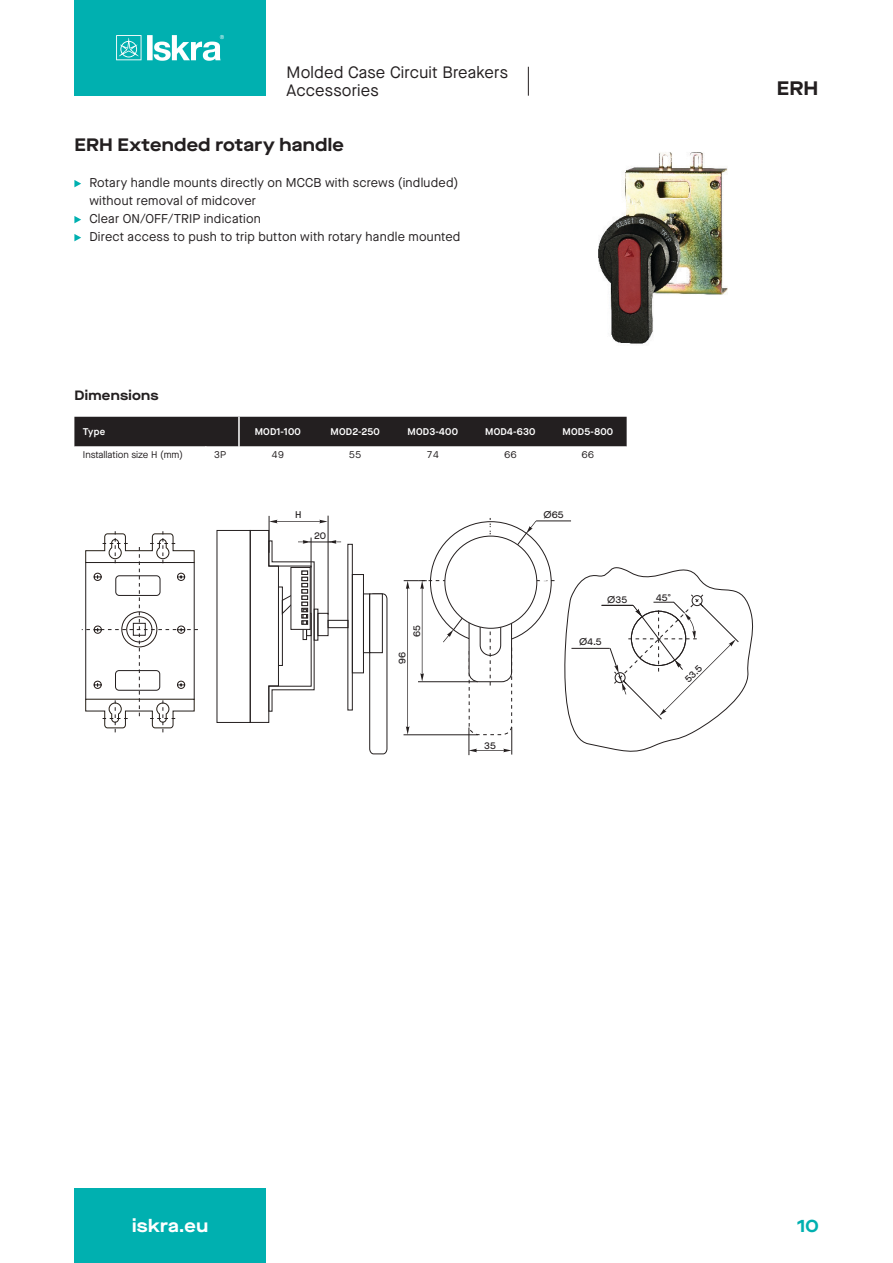
<style>
.page{position:relative;width:893px;height:1263px;background:#fff}
.page>*{position:absolute;margin:0;border:0;box-sizing:border-box;transform-origin:0 0}
.t1{font:700 expanded 19.5px "Maison Neue";color:#231f20}
.t2{font:700 expanded 18px "Maison Neue";letter-spacing:.015em;color:#231f20}
.t3{font:700 expanded 18px "Maison Neue";letter-spacing:.015em;color:#fff}
.t4{font:700 expanded 18px "Maison Neue";color:#00b0b0}
.t5{font:16.5px/17.2px "Maison Neue";letter-spacing:.01em;color:#231f20}
.t6{font:700 expanded 13.5px "Maison Neue";letter-spacing:.02em;color:#231f20}
.t7{font:12.75px "Maison Neue";letter-spacing:.02em;color:#231f20}
.t8{font:600 9.75px "Maison Neue";letter-spacing:.02em;color:#fff}
.t9{font:9.75px "Maison Neue";color:#231f20}
.t10{font:500 9.75px "Maison Neue";color:#231f20}
</style>
<div class="page">
<div style="left:74px;top:1188px;width:192px;height:75px;background:#00b0b0"></div>
<div style="left:74px;top:0;width:192px;height:96px;background:#00b0b0"></div>
<svg style="left:116px;top:35px;width:108px;height:26px"></svg>
<div style="left:328px;top:620px;width:20px;height:8px;border:1px solid #241f1f"></div>
<div style="left:352px;top:574px;width:12px;height:99px;border:1px solid #241f1f"></div>
<div style="left:363px;top:594px;width:7px;height:59px;border:1px solid #241f1f"></div>
<svg style="left:369px;top:593px;width:18px;height:161px"></svg>
<div style="left:370px;top:594px;width:12px;height:59px;background:#fff"></div>
<div style="left:369px;top:594px;width:14px;height:59px;border:1px solid #241f1f"></div>
<hr style="left:269px;top:516px;width:1px;height:37px;background:#241f1f">
<svg style="left:269px;top:520px;width:59px;height:3px"></svg>
<hr style="left:328px;top:516px;width:1px;height:99px;background:#241f1f">
<svg style="left:250px;top:530px;width:91px;height:193px"></svg>
<svg style="left:82px;top:531px;width:116px;height:201px"></svg>
<svg style="left:404px;top:518px;width:350px;height:237px"></svg>
<div style="left:445px;top:536px;width:92px;height:92px;background:#fff;border-radius:50%"></div>
<div style="left:74px;top:417px;width:553px;height:30px;background:#231f20"></div>
<svg style="left:528px;top:67px;width:1px;height:29px"></svg>
<svg style="left:74px;top:180px;width:7px;height:7px"></svg>
<svg style="left:74px;top:216px;width:7px;height:7px"></svg>
<svg style="left:74px;top:234px;width:7px;height:7px"></svg>
<img style="left:598px;top:152px;width:130px;height:192px">
<p class="t5" style="left:287px;top:64px;width:223px">Molded Case Circuit Breakers<br>Accessories</p>
<p class="t2" style="left:74px;top:132px;width:271px">ERH Extended rotary handle</p>
<p class="t7" style="left:89px;top:174px;width:370px">Rotary handle mounts directly on MCCB with screws (indluded)</p>
<p class="t7" style="left:89px;top:192px;width:168px">without removal of midcover</p>
<p class="t7" style="left:89px;top:210px;width:173px">Clear ON/OFF/TRIP indication</p>
<p class="t7" style="left:89px;top:228px;width:372px">Direct access to push to trip button with rotary handle mounted</p>
<p class="t6" style="left:74px;top:386px;width:86px">Dimensions</p>
<p class="t8" style="left:83px;top:425px;width:24px">Type</p>
<p class="t8" style="left:255px;top:425px;width:48px">MOD1-100</p>
<p class="t8" style="left:331px;top:425px;width:51px">MOD2-250</p>
<p class="t8" style="left:408px;top:425px;width:52px">MOD3-400</p>
<p class="t8" style="left:485px;top:425px;width:52px">MOD4-630</p>
<p class="t8" style="left:563px;top:425px;width:52px">MOD5-800</p>
<p class="t9" style="left:83px;top:448px;width:101px">Installation size H (mm)</p>
<p class="t9" style="left:214px;top:448px;width:13px">3P</p>
<p class="t9" style="left:271px;top:448px;width:14px">49</p>
<p class="t9" style="left:349px;top:448px;width:14px">55</p>
<p class="t9" style="left:426px;top:448px;width:14px">74</p>
<p class="t9" style="left:504px;top:448px;width:14px">66</p>
<p class="t9" style="left:581px;top:448px;width:14px">66</p>
<p class="t10" style="left:295px;top:508px;width:8px">H</p>
<p class="t10" style="left:314px;top:529px;width:13px">20</p>
<p class="t10" style="left:410px;top:637px;width:13px;rotate:-90deg">65</p>
<p class="t10" style="left:396px;top:663px;width:13px;rotate:-90deg">96</p>
<p class="t10" style="left:484px;top:739px;width:13px">35</p>
<p class="t10" style="left:543px;top:508px;width:21px">∅65</p>
<p class="t10" style="left:607px;top:593px;width:21px">∅35</p>
<p class="t10" style="left:579px;top:635px;width:24px">∅4.5</p>
<p class="t10" style="left:656px;top:591px;width:17px">45˚</p>
<p class="t10" style="left:682px;top:676px;width:21px;rotate:-45deg">53.5</p>
<p class="t1" style="left:777px;top:75px;width:43px">ERH</p>
<h2 class="t3" style="left:132px;top:1213px;width:78px">iskra.eu</h2>
<h2 class="t4" style="left:797px;top:1213px;width:23px">10</h2>
</div>
